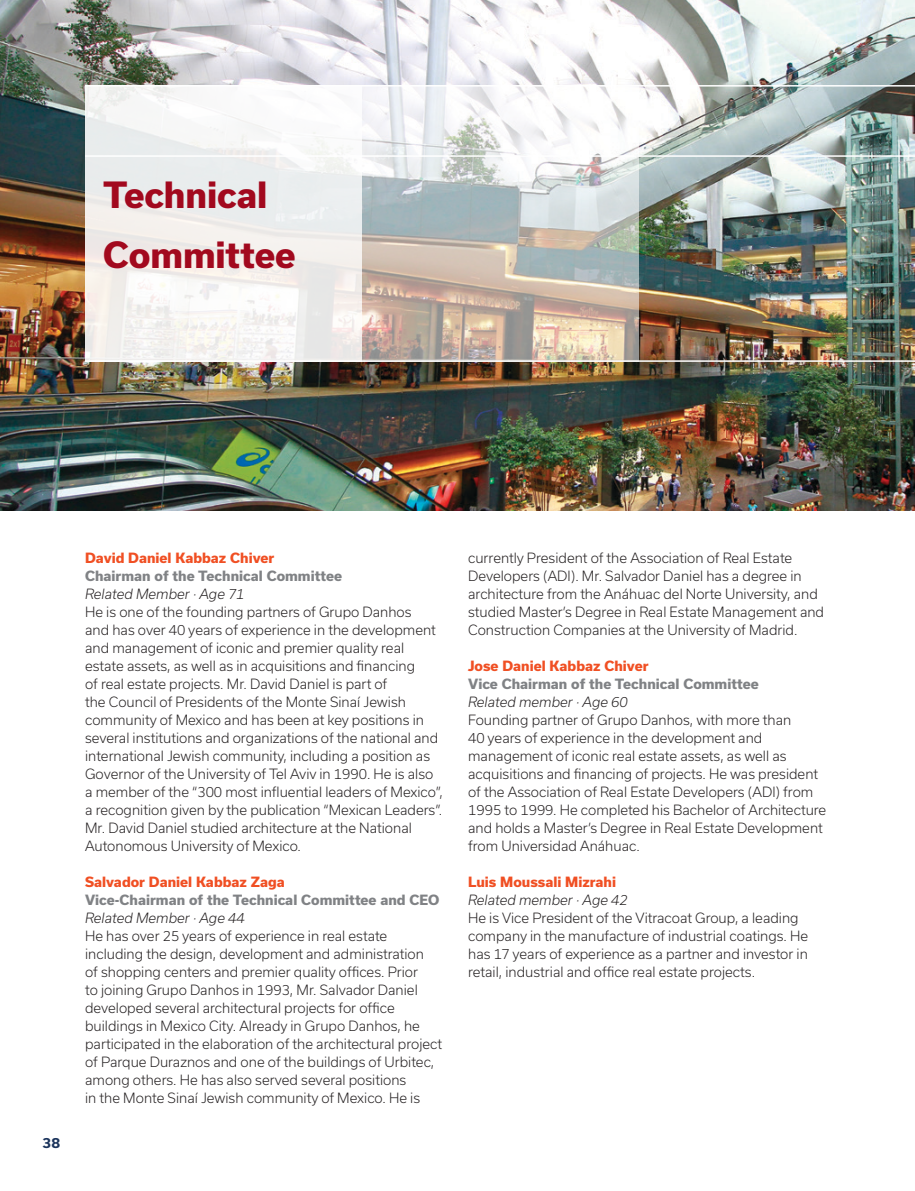
<style>
.page{position:relative;width:915px;height:1191px;background:#fff}
.page>*{position:absolute;margin:0;border:0;box-sizing:border-box;transform-origin:0 0}
.t1{font:800 34.5px/59.8px "Usual";letter-spacing:-.005em;color:#a2091e}
.t2{font:300 13.5px/18px "Usual";color:#231f20}
.t3{font:800 13.5px "Usual";color:#808285}
.t4{font:800 13.5px "Usual";color:#f04f23}
.t5{font:italic 300 13.5px "Usual";color:#231f20}
.t6{font:700 13.5px "Usual";color:#1b345c}
</style>
<div class="page">
<img style="left:0;top:0;width:914px;height:510px">
<div style="left:85px;top:85px;width:276px;height:277px;background:linear-gradient(to right,#f1f0ee,#f3f3f3)"></div>
<svg style="left:361px;top:87px;width:277px;height:273px"></svg>
<hr style="left:85px;top:85px;width:829px;height:2px;background:#fff">
<hr style="left:85px;top:155px;width:829px;height:2px;background:#fff">
<hr style="left:85px;top:360px;width:829px;height:2px;background:#fff">
<h1 class="t1" style="left:103px;top:165px;width:194px">Technical<br>Committee</h1>
<p class="t6" style="left:43px;top:1135px;width:19px">38</p>
<p class="t4" style="left:85px;top:550px;width:191px">David Daniel Kabbaz Chiver</p>
<p class="t3" style="left:85px;top:568px;width:258px">Chairman of the Technical Committee</p>
<p class="t5" style="left:85px;top:586px;width:161px">Related Member · Age 71</p>
<p class="t2" style="left:85px;top:603px;width:359px">He is one of the founding partners of Grupo Danhos<br>and has over 40 years of experience in the development and management of iconic and premier quality real estate assets, as well as in acquisitions and financing<br>of real estate projects. Mr. David Daniel is part of<br>the Council of Presidents of the Monte Sinaí Jewish community of Mexico and has been at key positions in several institutions and organizations of the national and international Jewish community, including a position as Governor of the University of Tel Aviv in 1990. He is also a member of the “300 most influential leaders of Mexico”, a recognition given by the publication “Mexican Leaders”.<br>Mr. David Daniel studied architecture at the National Autonomous University of Mexico.</p>
<p class="t4" style="left:85px;top:874px;width:201px">Salvador Daniel Kabbaz Zaga</p>
<p class="t3" style="left:85px;top:892px;width:356px">Vice-Chairman of the Technical Committee and CEO</p>
<p class="t5" style="left:85px;top:910px;width:161px">Related Member · Age 44</p>
<p class="t2" style="left:85px;top:927px;width:358px">He has over 25 years of experience in real estate including the design, development and administration<br>of shopping centers and premier quality offices. Prior<br>to joining Grupo Danhos in 1993, Mr. Salvador Daniel developed several architectural projects for office buildings in Mexico City. Already in Grupo Danhos, he participated in the elaboration of the architectural project of Parque Duraznos and one of the buildings of Urbitec, among others. He has also served several positions<br>in the Monte Sinaí Jewish community of Mexico. He is</p>
<p class="t2" style="left:468px;top:549px;width:357px">currently President of the Association of Real Estate Developers (ADI). Mr. Salvador Daniel has a degree in architecture from the Anáhuac del Norte University, and studied Master’s Degree in Real Estate Management and Construction Companies at the University of Madrid.</p>
<p class="t4" style="left:468px;top:658px;width:182px">Jose Daniel Kabbaz Chiver</p>
<p class="t3" style="left:468px;top:676px;width:292px">Vice Chairman of the Technical Committee</p>
<p class="t5" style="left:468px;top:694px;width:161px">Related member · Age 60</p>
<p class="t2" style="left:468px;top:711px;width:359px">Founding partner of Grupo Danhos, with more than<br>40 years of experience in the development and management of iconic real estate assets, as well as acquisitions and financing of projects. He was president of the Association of Real Estate Developers (ADI) from 1995 to 1999. He completed his Bachelor of Architecture and holds a Master’s Degree in Real Estate Development from Universidad Anáhuac.</p>
<p class="t4" style="left:468px;top:874px;width:149px">Luis Moussali Mizrahi</p>
<p class="t5" style="left:468px;top:892px;width:161px">Related member · Age 42</p>
<p class="t2" style="left:468px;top:909px;width:341px">He is Vice President of the Vitracoat Group, a leading company in the manufacture of industrial coatings. He has 17 years of experience as a partner and investor in retail, industrial and office real estate projects.</p>
</div>
